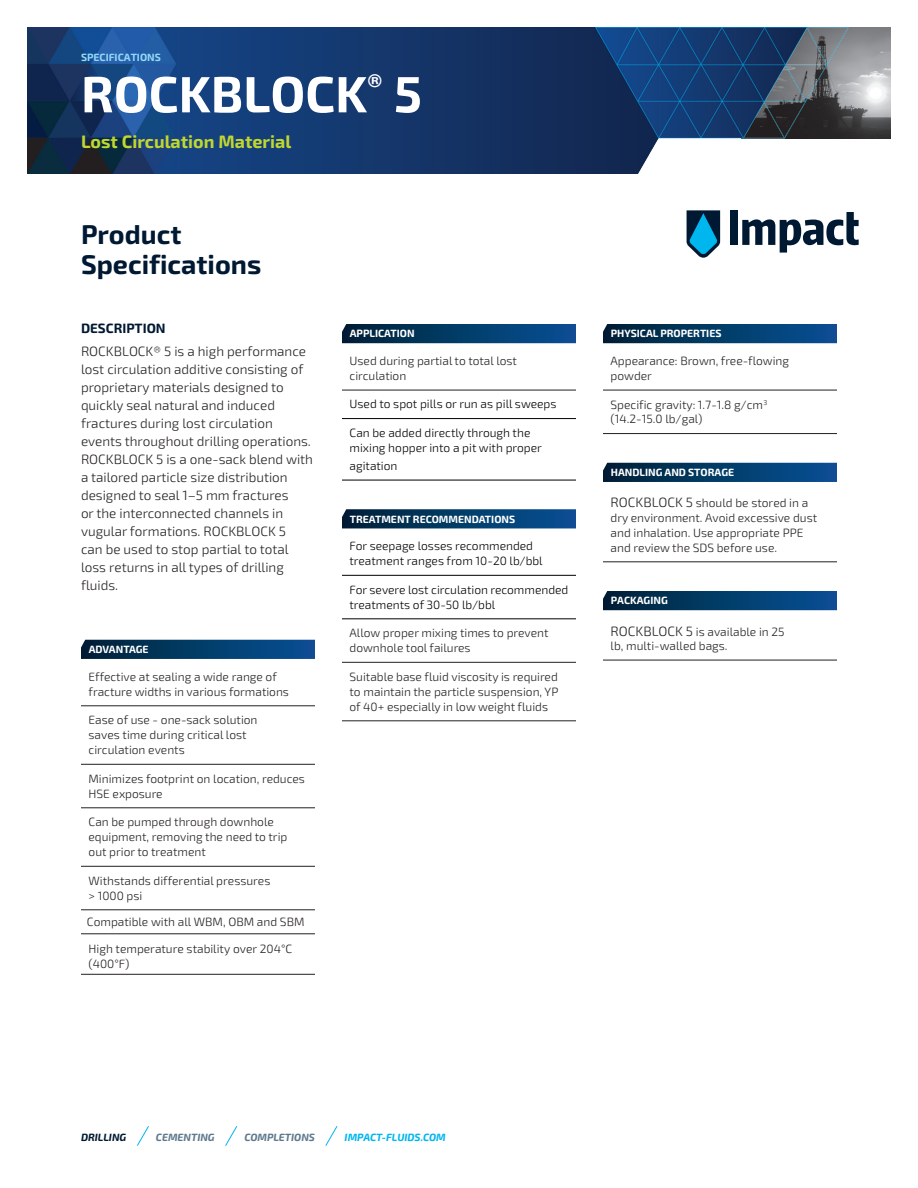
<style>
.page{position:relative;width:918px;height:1188px;background:#fff}
.page>*{position:absolute;margin:0;border:0;box-sizing:border-box;transform-origin:0 0}
.Product_Description{font:700 51px "Exo 2";color:#fff}
.Copy{font:700 27px/30px "Exo 2";color:#001932}
.Product_Description-2{font:700 18px "Exo 2";color:#c1d72f}
.Copy-2{font:300 13.5px/18px "Exo 2";color:#231f20}
.Copy_-_Underline{font:300 12px/15px "Exo 2";color:#231f20}
.Copy_-_Underline-2{font:300 12px/15px "Exo 2";color:#000}
.Specification_Head{font:700 10.5px "Exo 2";color:#fff}
.Copy_-_Underline-3{font:700 10.5px "Exo 2";color:#fff}
.t1{font:italic 700 10.5px "Exo 2";color:#5e798e}
.t2{font:italic 700 10.5px "Exo 2";color:#00b6ef}
.Product_Description-3{font:700 10.5px "Exo 2";color:#91d8f7}
.t3{font:italic 700 10.5px "Exo 2";color:#001932}
.s1{font-weight:700;color:#001932}
.s2{font-size:13.5px}
</style>
<div class="page">
<img style="left:849px;top:27px;width:42px;height:111px">
<img style="left:27px;top:27px;width:822px;height:147px">
<svg style="left:137px;top:1126px;width:12px;height:20px"></svg>
<svg style="left:225px;top:1126px;width:12px;height:20px"></svg>
<svg style="left:325px;top:1126px;width:12px;height:20px"></svg>
<div style="left:730px;top:211px;width:8px;height:34px;background:#001932"></div>
<svg style="left:742px;top:212px;width:117px;height:41px"></svg>
<svg style="left:686px;top:210px;width:34px;height:48px;background:#257597"></svg>
<hr style="left:81px;top:705px;width:234px;height:1px;background:#231f20">
<hr style="left:81px;top:764px;width:234px;height:1px;background:#231f20">
<hr style="left:81px;top:807px;width:234px;height:1px;background:#231f20">
<hr style="left:81px;top:866px;width:234px;height:1px;background:#231f20">
<hr style="left:81px;top:909px;width:234px;height:1px;background:#231f20">
<hr style="left:81px;top:933px;width:234px;height:1px;background:#231f20">
<svg style="left:81px;top:640px;width:234px;height:19px;background:#043b67"></svg>
<hr style="left:342px;top:390px;width:234px;height:1px;background:#231f20">
<hr style="left:342px;top:418px;width:234px;height:1px;background:#000">
<hr style="left:342px;top:480px;width:234px;height:1px;background:#000">
<hr style="left:342px;top:575px;width:234px;height:1px;background:#000">
<hr style="left:342px;top:618px;width:234px;height:1px;background:#000">
<hr style="left:342px;top:662px;width:234px;height:1px;background:#231f20">
<hr style="left:342px;top:720px;width:234px;height:1px;background:#231f20">
<svg style="left:342px;top:324px;width:234px;height:19px;background:#033a67"></svg>
<svg style="left:342px;top:509px;width:234px;height:19px;background:#073d69"></svg>
<hr style="left:603px;top:390px;width:234px;height:1px;background:#231f20">
<hr style="left:603px;top:433px;width:234px;height:1px;background:#231f20">
<hr style="left:603px;top:561px;width:234px;height:1px;background:#231f20">
<hr style="left:603px;top:660px;width:234px;height:1px;background:#231f20">
<svg style="left:603px;top:324px;width:234px;height:19px;background:#033a67"></svg>
<svg style="left:603px;top:463px;width:234px;height:19px;background:#043a67"></svg>
<svg style="left:603px;top:591px;width:234px;height:19px;background:#033a67"></svg>
<hr style="left:81px;top:974px;width:234px;height:1px;background:#231f20">
<p class="Product_Description-3" style="left:81px;top:51px;width:81px">SPECIFICATIONS</p>
<p class="Product_Description" style="left:81px;top:64px;width:343px">ROCKBLOCK<sup>®</sup> 5</p>
<p class="Product_Description-2" style="left:81px;top:131px;width:212px">Lost Circulation Material</p>
<p class="Copy" style="left:81px;top:220px;width:182px">Product<br>Specifications</p>
<p class="Copy-2" style="left:81px;top:318px;width:227px;line-height:22.5px"><span class="s1">DESCRIPTION<br></span>ROCKBLOCK® 5 is a high performance</p>
<p class="Copy-2" style="left:81px;top:361px;width:234px">lost circulation additive consisting of proprietary materials designed to quickly seal natural and induced fractures during lost circulation events throughout drilling operations.<br>ROCKBLOCK 5 is a one-sack blend with a tailored particle size distribution designed to seal 1–5 mm fractures<br>or the interconnected channels in vugular formations. ROCKBLOCK 5<br>can be used to stop partial to total loss returns in all types of drilling fluids.</p>
<p class="Specification_Head" style="left:89px;top:643px;width:61px">ADVANTAGE</p>
<p class="Copy_-_Underline" style="left:89px;top:669px;width:202px">Effective at sealing a wide range of fracture widths in various formations</p>
<p class="Copy_-_Underline" style="left:89px;top:713px;width:171px">Ease of use - one-sack solution saves time during critical lost circulation events</p>
<p class="Copy_-_Underline" style="left:89px;top:771px;width:218px">Minimizes footprint on location, reduces<br>HSE exposure</p>
<p class="Copy_-_Underline" style="left:89px;top:815px;width:200px">Can be pumped through downhole equipment, removing the need to trip out prior to treatment</p>
<p class="Copy_-_Underline" style="left:89px;top:888px;width:55px">&gt; 1000 psi</p>
<p class="Copy_-_Underline" style="left:87px;top:914px;width:219px">Compatible with all WBM, OBM and SBM</p>
<p class="Copy_-_Underline" style="left:89px;top:942px;width:205px;line-height:14.4px">High temperature stability over 204°C (400°F)</p>
<p class="Specification_Head" style="left:350px;top:327px;width:66px">APPLICATION</p>
<p class="Copy_-_Underline" style="left:350px;top:354px;width:169px">Used during partial to total lost circulation</p>
<p class="Copy_-_Underline-2" style="left:350px;top:397px;width:209px">Used to spot pills or run as pill sweeps</p>
<p class="Copy_-_Underline-2" style="left:350px;top:426px;width:194px">Can be added directly through the mixing hopper into a pit with proper</p>
<p class="Copy_-_Underline-2" style="left:350px;top:459px;width:49px">agitation</p>
<p class="Specification_Head" style="left:350px;top:513px;width:167px">TREATMENT RECOMMENDATIONS</p>
<p class="Copy_-_Underline-2" style="left:350px;top:539px;width:195px">For seepage losses recommended treatment ranges from 10-20 lb/bbl</p>
<p class="Copy_-_Underline-2" style="left:350px;top:582px;width:220px">For severe lost circulation recommended treatments of 30-50 lb/bbl</p>
<p class="Copy_-_Underline" style="left:350px;top:626px;width:200px">Allow proper mixing times to prevent downhole tool failures</p>
<p class="Copy_-_Underline" style="left:350px;top:669px;width:210px;text-align:justify">Suitable base fluid viscosity is required to maintain the particle suspension, YP of 40+ especially in low weight fluids</p>
<p class="Specification_Head" style="left:611px;top:327px;width:112px">PHYSICAL PROPERTIES</p>
<p class="Copy_-_Underline" style="left:611px;top:354px;width:180px">Appearance: Brown, free-flowing powder</p>
<p class="Copy_-_Underline" style="left:611px;top:397px;width:158px">Specific gravity: 1.7-1.8 g/cm<sup>3 </sup>(14.2-15.0 lb/gal)</p>
<p class="Copy_-_Underline-3" style="left:611px;top:466px;width:125px">HANDLING AND STORAGE</p>
<p class="Copy_-_Underline" style="left:611px;top:496px;width:208px"><span class="s2">ROCKBLOCK 5</span> should be stored in a dry environment. Avoid excessive dust and inhalation. Use appropriate PPE and review the SDS before use.</p>
<p class="Copy_-_Underline-3" style="left:611px;top:594px;width:59px">PACKAGING</p>
<p class="Copy_-_Underline" style="left:611px;top:625px;width:176px;line-height:14.1px"><span class="s2">ROCKBLOCK 5</span> is available in 25 lb, multi-walled bags.</p>
<p class="t3" style="left:81px;top:1131px;width:47px">DRILLING</p>
<p class="t1" style="left:156px;top:1131px;width:60px">CEMENTING</p>
<p class="t1" style="left:244px;top:1131px;width:72px">COMPLETIONS</p>
<p class="t2" style="left:345px;top:1131px;width:103px">IMPACT-FLUIDS.COM</p>
</div>
